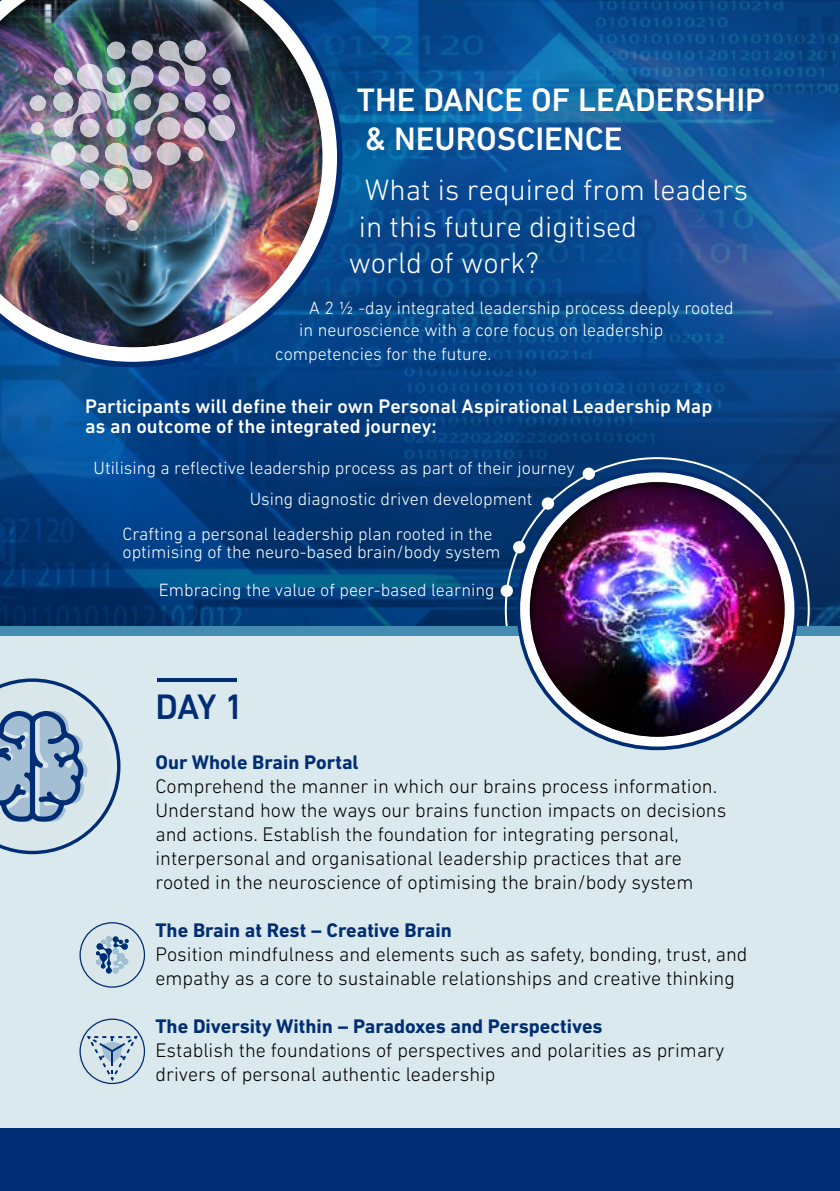
<style>
.page{position:relative;width:840px;height:1191px;background:#fff}
.page>*{position:absolute;margin:0;border:0;box-sizing:border-box;transform-origin:0 0}
.t1{font:500 36px "DIN Next CYR";color:#002d73}
.t2{font:500 33px/39.6px "DIN Next CYR";color:#fff}
.t3{font:300 30px "DIN Next CYR";color:#fff}
.t4{font:300 20px/24px "DIN Next LT Pro";color:#000}
.t5{font:500 20px/20px "DIN Next LT Pro";color:#fff}
.t6{font:700 20px "DIN Next LT Pro";color:#002d73}
.t7{font:300 18px/21.6px "DIN Next LT Pro";color:#fff}
</style>
<div class="page">
<img style="left:0;top:0;width:839px;height:625px">
<svg style="left:0;top:0;width:342px;height:367px"></svg>
<div style="left:0;top:0;width:323px;height:349px;background:#000;opacity:.75"></div>
<svg style="left:105px;top:195px;width:21px;height:21px"></svg>
<svg style="left:127px;top:220px;width:11px;height:11px"></svg>
<svg style="left:104px;top:168px;width:24px;height:23px"></svg>
<svg style="left:80px;top:170px;width:19px;height:19px"></svg>
<svg style="left:188px;top:147px;width:15px;height:14px"></svg>
<svg style="left:157px;top:142px;width:24px;height:23px"></svg>
<svg style="left:80px;top:145px;width:19px;height:18px"></svg>
<svg style="left:51px;top:142px;width:25px;height:24px"></svg>
<svg style="left:208px;top:115px;width:27px;height:26px"></svg>
<svg style="left:184px;top:118px;width:21px;height:21px"></svg>
<div style="left:157px;top:117px;width:23px;height:22px;background:#d0c5cb;border-radius:50%"></div>
<svg style="left:213px;top:94px;width:17px;height:16px"></svg>
<svg style="left:30px;top:95px;width:16px;height:16px"></svg>
<svg style="left:31px;top:122px;width:13px;height:12px"></svg>
<svg style="left:212px;top:67px;width:18px;height:18px"></svg>
<svg style="left:184px;top:40px;width:22px;height:21px"></svg>
<img style="left:105px;top:143px;width:47px;height:46px">
<img style="left:54px;top:41px;width:151px;height:96px">
<div style="left:0;top:635px;width:839px;height:556px;background:#dae9ed"></div>
<div style="left:0;top:626px;width:839px;height:9px;background:#448db0"></div>
<div style="left:0;top:1128px;width:839px;height:63px;background:#002d73"></div>
<svg style="left:518px;top:470px;width:277px;height:278px"></svg>
<div style="left:527px;top:479px;width:258px;height:260px;background:#000;opacity:.75"></div>
<svg style="left:0;top:678px;width:120px;height:176px"></svg>
<div style="left:79px;top:922px;width:66px;height:65px;border:1px solid #002d73;border-radius:50%"></div>
<svg style="left:96px;top:936px;width:33px;height:37px"></svg>
<div style="left:79px;top:1018px;width:66px;height:66px;border:1px solid #002d73;border-radius:50%"></div>
<svg style="left:87px;top:1036px;width:51px;height:45px"></svg>
<hr style="left:157px;top:678px;width:80px;height:4px;background:#002d73">
<div style="left:582px;top:467px;width:12px;height:13px;background:#fff;border-radius:50%"></div>
<div style="left:541px;top:497px;width:12px;height:13px;background:#fff;border-radius:50%"></div>
<div style="left:513px;top:541px;width:12px;height:12px;background:#fff;border-radius:50%"></div>
<div style="left:500px;top:585px;width:12px;height:12px;background:#fff;border-radius:50%"></div>
<h2 class="t2" style="left:356px;top:80px;width:409px">THE DANCE OF LEADERSHIP &amp; NEUROSCIENCE</h2>
<h3 class="t3" style="left:364px;top:173px;width:384px">What is required from leaders</h3>
<h3 class="t3" style="left:358px;top:209px;width:280px">in this future digitised</h3>
<h3 class="t3" style="left:348px;top:245px;width:191px">world of work?</h3>
<p class="t7" style="left:299px;top:297px;width:436px;text-indent:10px">A 2 ½ -day integrated leadership process deeply rooted in neuroscience with a core focus on leadership</p>
<p class="t7" style="left:275px;top:342px;width:217px">competencies for the future.</p>
<p class="t5" style="left:85px;top:396px;width:628px">Participants will define their own Personal Aspirational Leadership Map as an outcome of the integrated journey:</p>
<p class="t7" style="left:249px;top:452px;width:326px;line-height:31.2px;text-indent:-156px">Utilising a reflective leadership process as part of their journey<br>Using diagnostic driven development</p>
<p class="t7" style="left:122px;top:524px;width:379px;line-height:18px">Crafting a personal leadership plan rooted in the optimising of the neuro-based brain/body system</p>
<p class="t7" style="left:159px;top:579px;width:337px">Embracing the value of peer-based learning</p>
<h1 class="t1" style="left:155px;top:686px;width:90px">DAY 1</h1>
<p class="t6" style="left:155px;top:750px;width:204px">Our Whole Brain Portal</p>
<p class="t4" style="left:155px;top:774px;width:572px">Comprehend the manner in which our brains process information.<br>Understand how the ways our brains function impacts on decisions and actions. Establish the foundation for integrating personal, interpersonal and organisational leadership practices that are rooted in the neuroscience of optimising the brain/body system</p>
<p class="t6" style="left:155px;top:918px;width:297px">The Brain at Rest – Creative Brain</p>
<p class="t4" style="left:155px;top:942px;width:593px">Position mindfulness and elements such as safety, bonding, trust, and empathy as a core to sustainable relationships and creative thinking</p>
<p class="t6" style="left:155px;top:1014px;width:448px">The Diversity Within – Paradoxes and Perspectives</p>
<p class="t4" style="left:155px;top:1038px;width:570px">Establish the foundations of perspectives and polarities as primary drivers of personal authentic leadership</p>
</div>
